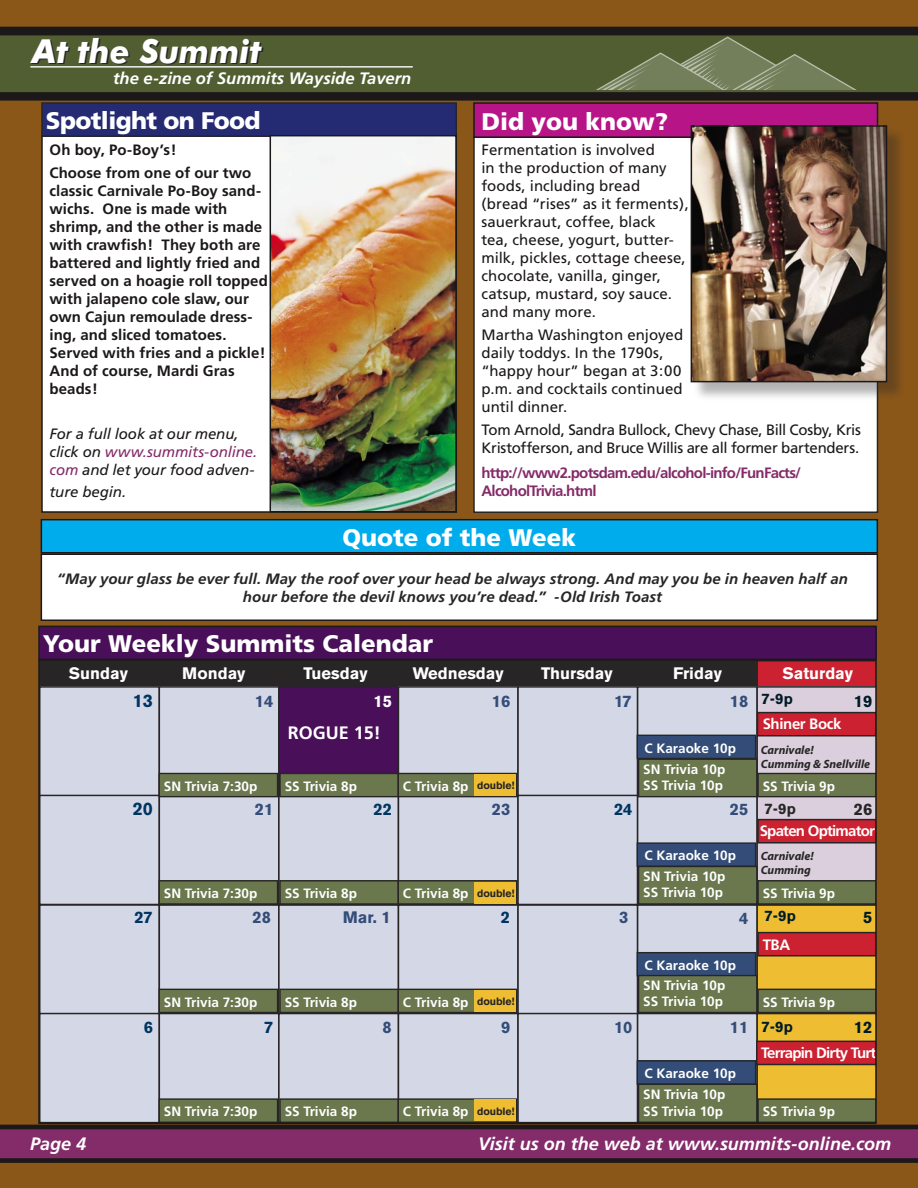
<style>
.page{position:relative;width:918px;height:1188px;background:#8b5719}
.page>*{position:absolute;margin:0;border:0;box-sizing:border-box;transform-origin:0 0}
.t1{font:italic 700 33.15px "Futura BT";color:#fff}
.News_Box_Titles{font:900 24px "Frutiger";color:#fff}
.News_Box_Titles-2{font:900 24px "Frutiger";letter-spacing:-.025em;color:#fff}
.Footer_Type{font:italic 700 18px "Frutiger";color:#fff}
.t2{font:700 18px "Frutiger";color:#fff}
.t3{font:700 18px "Akzidenz Grotesk BE";color:#003562}
.t4{font:700 16.5px "Akzidenz Grotesk BE";color:#fff}
.t5{font:italic 700 16.5px "Frutiger";color:#fff}
.t6{font:700 16.5px "Akzidenz Grotesk BE";color:#334d78}
.t7{font:700 16.5px "Akzidenz Grotesk BE";color:#003562}
.t8{font:700 16.5px "Akzidenz Grotesk BE";color:#001b27}
.t9{font:700 16.5px "Akzidenz Grotesk BE";color:#272525}
.Feature{font:15px/18px "Frutiger";color:#1c1819}
.Feature-2{font:700 15px/18px "Frutiger";letter-spacing:.005em;color:#1c1819}
.t10{font:italic 700 15px/18px "Frutiger";letter-spacing:.005em;color:#272525;text-align:center}
.Feature-3{font:15px/18px "Frutiger";letter-spacing:-.02em;color:#1c1819}
.Feature-4{font:italic 15px/18px "Frutiger";letter-spacing:-.01em;color:#1c1819}
.urls{font:700 15px/18px "Frutiger";letter-spacing:-.05em;color:#842b69}
.t11{font:700 15px "Frutiger";letter-spacing:-.05em;color:#fff}
.t12{font:700 15px "Akzidenz Grotesk BE";color:#001b27}
.t13{font:700 15px "Frutiger";letter-spacing:-.025em;color:#fff}
.t14{font:700 15px "Akzidenz Grotesk BE";color:#272525}
.t15{font:700 13.5px/21.1px "Frutiger";color:#fff}
.t16{font:italic 700 12px/14.4px "Myriad";color:#272525}
.t17{font:700 10.5px "Akzidenz Grotesk BE";letter-spacing:-.01em;color:#272525}
.s1{color:#842b69}
</style>
<div class="page">
<svg style="left:0;top:27px;width:918px;height:74px"></svg>
<svg style="left:0;top:34px;width:918px;height:60px"></svg>
<hr style="left:30px;top:66px;width:383px;height:2px;background:#fff">
<svg style="left:567px;top:36px;width:324px;height:54px"></svg>
<div style="left:39px;top:626px;width:837px;height:33px;background:#490f59"></div>
<div style="left:38px;top:626px;width:839px;height:34px;border:2px solid #1c1819"></div>
<div style="left:42px;top:136px;width:414px;height:376px;background:#fff"></div>
<div style="left:42px;top:103px;width:414px;height:33px;background:#242b72"></div>
<div style="left:41px;top:102px;width:416px;height:35px;border:2px solid #272525"></div>
<div style="left:41px;top:554px;width:836px;height:66px;background:#fff"></div>
<div style="left:41px;top:553px;width:837px;height:68px;border:2px solid #1c1819"></div>
<div style="left:41px;top:520px;width:836px;height:33px;background:#00acec"></div>
<div style="left:41px;top:519px;width:837px;height:34px;border:2px solid #1c1819"></div>
<div style="left:474px;top:136px;width:404px;height:376px;background:#fff"></div>
<svg style="left:0;top:660px;width:918px;height:503px"></svg>
<div style="left:757px;top:713px;width:119px;height:23px;background:#cc2131"></div>
<div style="left:757px;top:712px;width:119px;height:25px;border:2px solid #272525"></div>
<div style="left:159px;top:773px;width:119px;height:24px;background:#6b784e"></div>
<div style="left:159px;top:773px;width:119px;height:24px;border:1px solid #272525"></div>
<div style="left:474px;top:774px;width:42px;height:22px;background:#eebd31"></div>
<div style="left:474px;top:882px;width:42px;height:22px;background:#eebd31"></div>
<div style="left:474px;top:990px;width:42px;height:22px;background:#eebd31"></div>
<div style="left:474px;top:1099px;width:42px;height:22px;background:#eebd31"></div>
<div style="left:474px;top:103px;width:403px;height:34px;background:#b71488"></div>
<div style="left:473px;top:102px;width:405px;height:36px;border:2px solid #1c1819"></div>
<img style="left:273px;top:138px;width:181px;height:372px">
<div style="left:270px;top:135px;width:187px;height:378px;border:2px solid #1c1819"></div>
<div style="left:691px;top:126px;width:216px;height:276px;background:#272525;opacity:.35"></div>
<img style="left:694px;top:128px;width:190px;height:251px">
<div style="left:691px;top:125px;width:196px;height:257px;border:2px solid #1c1819"></div>
<p class="t1" style="left:32px;top:31px;width:231px">At the Summit</p>
<p class="t5" style="left:113px;top:68px;width:300px">the e-zine of Summits Wayside Tavern</p>
<p class="News_Box_Titles-2" style="left:46px;top:106px;width:216px">Spotlight on Food</p>
<p class="Feature-2" style="left:49px;top:141px;width:129px">Oh boy, Po-Boy’s!</p>
<p class="Feature-2" style="left:49px;top:163px;width:220px">Choose from one of our two classic Carnivale Po-Boy sand&shy;wichs. One is made with shrimp, and the other is made with crawfish! They both are battered and lightly fried and served on a hoagie roll topped with jalapeno cole slaw, our own Cajun remoulade dress&shy;ing, and sliced tomatoes.<br>Served with fries and a pickle!<br>And of course, Mardi Gras beads!</p>
<p class="Feature-4" style="left:49px;top:425px;width:209px">For a full look at our menu, click on <span class="s1">www.summits-online. com</span> and let your food adven-</p>
<p class="Feature-4" style="left:49px;top:483px;width:78px">ture begin.</p>
<p class="News_Box_Titles" style="left:481px;top:107px;width:188px">Did you know?</p>
<p class="Feature" style="left:482px;top:141px;width:209px">Fermentation is involved<br>in the production of many foods, including bread (bread “rises” as it ferments), sauerkraut, coffee, black<br>tea, cheese, yogurt, butter&shy;milk, pickles, cottage cheese, chocolate, vanilla, ginger, catsup, mustard, soy sauce. and many more.</p>
<p class="Feature" style="left:482px;top:326px;width:203px">Martha Washington enjoyed daily toddys. In the 1790s, “happy hour” began at 3:00 p.m. and cocktails continued until dinner.</p>
<p class="Feature-3" style="left:482px;top:421px;width:381px">Tom Arnold, Sandra Bullock, Chevy Chase, Bill Cosby, Kris<br>Kristofferson, and Bruce Willis are all former bartenders.</p>
<p class="urls" style="left:482px;top:464px;width:321px">http://www2.potsdam.edu/alcohol-info/FunFacts/<br>AlcoholTrivia.html</p>
<p class="News_Box_Titles" style="left:343px;top:523px;width:235px">Quote of the Week</p>
<p class="t10" style="left:57px;top:570px;width:792px">“May your glass be ever full. May the roof over your head be always strong. And may you be in heaven half an hour before the devil knows you’re dead.” -Old Irish Toast</p>
<p class="News_Box_Titles" style="left:43px;top:629px;width:392px">Your Weekly Summits Calendar</p>
<p class="t4" style="left:69px;top:663px;width:61px">Sunday</p>
<p class="t4" style="left:182px;top:663px;width:65px">Monday</p>
<p class="t4" style="left:304px;top:663px;width:65px">Tuesday</p>
<p class="t4" style="left:413px;top:663px;width:93px">Wednesday</p>
<p class="t4" style="left:541px;top:663px;width:73px">Thursday</p>
<p class="t4" style="left:673px;top:663px;width:50px">Friday</p>
<p class="t4" style="left:782px;top:663px;width:72px">Saturday</p>
<p class="t12" style="left:762px;top:690px;width:33px">7-9p</p>
<p class="t3" style="left:133px;top:691px;width:22px">13</p>
<p class="t6" style="left:255px;top:692px;width:20px">14</p>
<p class="t4" style="left:373px;top:692px;width:20px">15</p>
<p class="t6" style="left:492px;top:692px;width:20px">16</p>
<p class="t6" style="left:614px;top:692px;width:19px">17</p>
<p class="t6" style="left:730px;top:692px;width:20px">18</p>
<p class="t8" style="left:854px;top:692px;width:20px">19</p>
<p class="t2" style="left:288px;top:722px;width:95px">ROGUE 15!</p>
<p class="t13" style="left:763px;top:715px;width:80px">Shiner Bock</p>
<p class="t3" style="left:133px;top:799px;width:22px">20</p>
<p class="t7" style="left:135px;top:908px;width:20px">27</p>
<p class="t15" style="left:643px;top:737px;width:94px">C Karaoke 10p<br>SN Trivia 10p</p>
<p class="t15" style="left:643px;top:775px;width:81px">SS Trivia 10p</p>
<p class="t16" style="left:761px;top:743px;width:111px">Carnivale!<br>Cumming &amp; Snellville</p>
<p class="t15" style="left:164px;top:776px;width:95px">SN Trivia 7:30p</p>
<p class="t15" style="left:285px;top:776px;width:74px">SS Trivia 8p</p>
<p class="t15" style="left:403px;top:776px;width:67px">C Trivia 8p</p>
<p class="t15" style="left:763px;top:776px;width:74px">SS Trivia 9p</p>
<p class="t17" style="left:477px;top:779px;width:39px">double!</p>
<p class="t6" style="left:255px;top:800px;width:20px">21</p>
<p class="t7" style="left:373px;top:800px;width:20px">22</p>
<p class="t6" style="left:492px;top:800px;width:20px">23</p>
<p class="t7" style="left:614px;top:800px;width:20px">24</p>
<p class="t6" style="left:730px;top:800px;width:20px">25</p>
<p class="t14" style="left:765px;top:800px;width:33px">7-9p</p>
<p class="t9" style="left:854px;top:800px;width:20px">26</p>
<p class="t11" style="left:760px;top:822px;width:117px">Spaten Optimator</p>
<p class="t15" style="left:643px;top:846px;width:94px;line-height:20.5px">C Karaoke 10p<br>SN Trivia 10p</p>
<p class="t15" style="left:643px;top:882px;width:81px">SS Trivia 10p</p>
<p class="t16" style="left:761px;top:849px;width:55px">Carnivale!<br>Cumming</p>
<p class="t15" style="left:164px;top:883px;width:95px">SN Trivia 7:30p</p>
<p class="t15" style="left:285px;top:883px;width:74px">SS Trivia 8p</p>
<p class="t15" style="left:403px;top:883px;width:67px">C Trivia 8p</p>
<p class="t15" style="left:763px;top:883px;width:74px">SS Trivia 9p</p>
<p class="t17" style="left:477px;top:887px;width:39px">double!</p>
<p class="t12" style="left:765px;top:907px;width:33px">7-9p</p>
<p class="t6" style="left:253px;top:908px;width:20px">28</p>
<p class="t6" style="left:343px;top:908px;width:50px">Mar. 1</p>
<p class="t7" style="left:501px;top:908px;width:11px">2</p>
<p class="t6" style="left:619px;top:908px;width:11px">3</p>
<p class="t8" style="left:863px;top:908px;width:11px">5</p>
<p class="t6" style="left:739px;top:909px;width:11px">4</p>
<p class="t11" style="left:763px;top:936px;width:29px">TBA</p>
<p class="t15" style="left:643px;top:956px;width:94px;line-height:19.6px">C Karaoke 10p<br>SN Trivia 10p</p>
<p class="t15" style="left:643px;top:991px;width:81px">SS Trivia 10p</p>
<p class="t15" style="left:164px;top:991px;width:95px">SN Trivia 7:30p</p>
<p class="t15" style="left:285px;top:991px;width:74px">SS Trivia 8p</p>
<p class="t15" style="left:403px;top:991px;width:67px">C Trivia 8p</p>
<p class="t15" style="left:763px;top:991px;width:74px">SS Trivia 9p</p>
<p class="t17" style="left:477px;top:995px;width:39px">double!</p>
<p class="t7" style="left:144px;top:1018px;width:11px">6</p>
<p class="t7" style="left:264px;top:1018px;width:11px">7</p>
<p class="t6" style="left:383px;top:1018px;width:11px">8</p>
<p class="t6" style="left:501px;top:1018px;width:11px">9</p>
<p class="t6" style="left:614px;top:1018px;width:20px">10</p>
<p class="t6" style="left:730px;top:1018px;width:20px">11</p>
<p class="t8" style="left:854px;top:1018px;width:20px">12</p>
<p class="t12" style="left:762px;top:1018px;width:33px">7-9p</p>
<p class="t11" style="left:761px;top:1044px;width:117px">Terrapin Dirty Turt</p>
<p class="t15" style="left:643px;top:1063px;width:94px">C Karaoke 10p<br>SN Trivia 10p</p>
<p class="t15" style="left:643px;top:1100px;width:81px">SS Trivia 10p</p>
<p class="t15" style="left:164px;top:1101px;width:95px">SN Trivia 7:30p</p>
<p class="t15" style="left:285px;top:1101px;width:74px">SS Trivia 8p</p>
<p class="t15" style="left:403px;top:1101px;width:67px">C Trivia 8p</p>
<p class="t15" style="left:763px;top:1101px;width:74px">SS Trivia 9p</p>
<p class="t17" style="left:477px;top:1105px;width:39px">double!</p>
<p class="Footer_Type" style="left:30px;top:1133px;width:58px">Page 4</p>
<p class="Footer_Type" style="left:478px;top:1134px;width:414px">Visit us on the web at www.summits-online.com</p>
</div>
